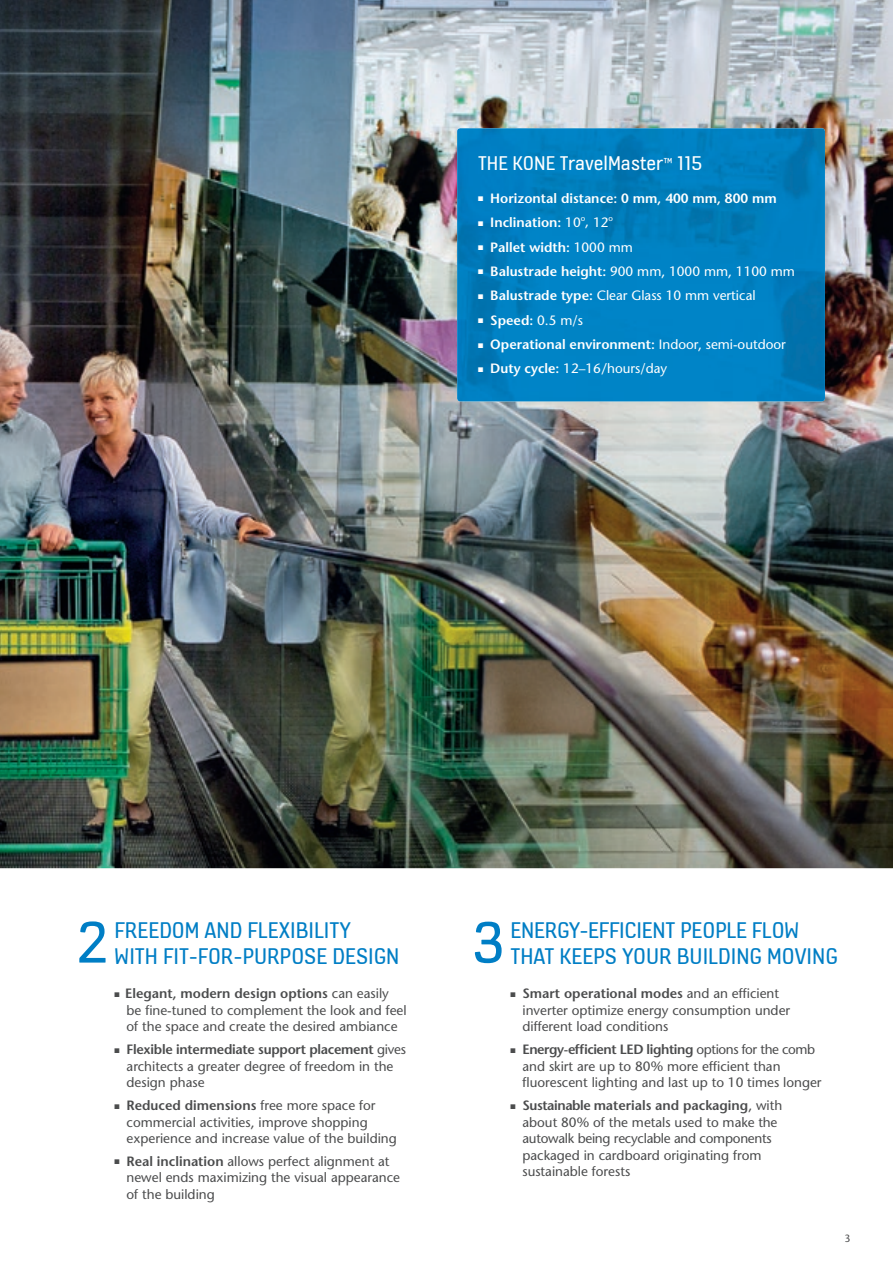
<style>
.page{position:relative;width:893px;height:1263px;background:#fff}
.page>*{position:absolute;margin:0;border:0;box-sizing:border-box;transform-origin:0 0}
.t1{font:63px "KONE Information v 13";color:#007ec5}
.t2{font:24px/25.5px "KONE Information v 13";color:#007ec5}
.t3{font:21px "KONE Information v 13";color:#fff}
.t4{font:13.5px/16.5px "Stone Sans";color:#4b4c4d}
.t5{font:600 13.5px "Stone Sans";color:#fff}
.t6{font:13.5px "Stone Sans";color:#fff}
.t7{font:10.5px "Stone Sans";color:#4b4c4d}
.s1{font-weight:400}
.s2{font-weight:600}
</style>
<div class="page">
<img style="left:0;top:0;width:893px;height:868px">
<img style="left:457px;top:128px;width:368px;height:273px">
<h3 class="t3" style="left:478px;top:150px;width:226px">THE KONE TravelMaster<sup>™</sup> 115</h3>
<p class="t5" style="left:478px;top:190px;width:300px">■ Horizontal distance: 0 mm, 400 mm, 800 mm</p>
<p class="t5" style="left:478px;top:214px;width:136px">■ Inclination: <span class="s1">10</span><sup>o</sup><span class="s1">, 12</span><sup>o</sup></p>
<p class="t5" style="left:478px;top:238px;width:156px">■ Pallet width: <span class="s1">1000 mm</span></p>
<p class="t6" style="left:478px;top:263px;width:318px">■ <span class="s2">Balustrade height:</span> 900 mm, 1000 mm, 1100 mm</p>
<p class="t6" style="left:478px;top:287px;width:279px">■ <span class="s2">Balustrade type:</span> Clear Glass 10 mm vertical</p>
<p class="t5" style="left:478px;top:312px;width:106px">■ Speed: <span class="s1">0.5 m/s</span></p>
<p class="t5" style="left:478px;top:336px;width:309px">■ Operational environment: <span class="s1">Indoor, semi-outdoor</span></p>
<p class="t6" style="left:478px;top:360px;width:190px">■ <span class="s2">Duty cycle:</span> 12–16<span class="s2">/</span>hours/day</p>
<h1 class="t1" style="left:77px;top:900px;width:32px">2</h1>
<h1 class="t1" style="left:472px;top:900px;width:34px">3</h1>
<h2 class="t2" style="left:115px;top:916px;width:286px">FREEDOM AND FLEXIBILITY<br>WITH FIT-FOR-PURPOSE DESIGN</h2>
<p class="t4" style="left:127px;top:985px;width:281px;text-indent:-12px">■ <span class="s2">Elegant, modern design options</span> can easily be fine-tuned to complement the look and feel of the space and create the desired ambiance</p>
<p class="t4" style="left:127px;top:1041px;width:281px;text-indent:-12px">■ <span class="s2">Flexible intermediate support placement</span> gives architects a greater degree of freedom in the design phase</p>
<p class="t4" style="left:127px;top:1097px;width:272px;text-indent:-12px">■ <span class="s2">Reduced dimensions</span> free more space for commercial activities, improve shopping experience and increase value of the building</p>
<p class="t4" style="left:127px;top:1153px;width:275px;text-indent:-12px">■ <span class="s2">Real inclination</span> allows perfect alignment at newel ends maximizing the visual appearance of the building</p>
<h2 class="t2" style="left:510px;top:916px;width:329px">ENERGY-EFFICIENT PEOPLE FLOW<br>THAT KEEPS YOUR BUILDING MOVING</h2>
<p class="t4" style="left:522px;top:985px;width:269px;text-indent:-12px">■ <span class="s2">Smart operational modes</span> and an efficient inverter optimize energy consumption under different load conditions</p>
<p class="t4" style="left:522px;top:1041px;width:301px;text-indent:-12px">■ <span class="s2">Energy-efficient LED lighting</span> options for the comb and skirt are up to 80% more efficient than fluorescent lighting and last up to 10 times longer</p>
<p class="t4" style="left:522px;top:1097px;width:261px;text-indent:-12px">■ <span class="s2">Sustainable materials and packaging</span>, with about 80% of the metals used to make the autowalk being recyclable and components packaged in cardboard originating from sustainable forests</p>
<p class="t7" style="left:844px;top:1231px;width:8px">3</p>
</div>
